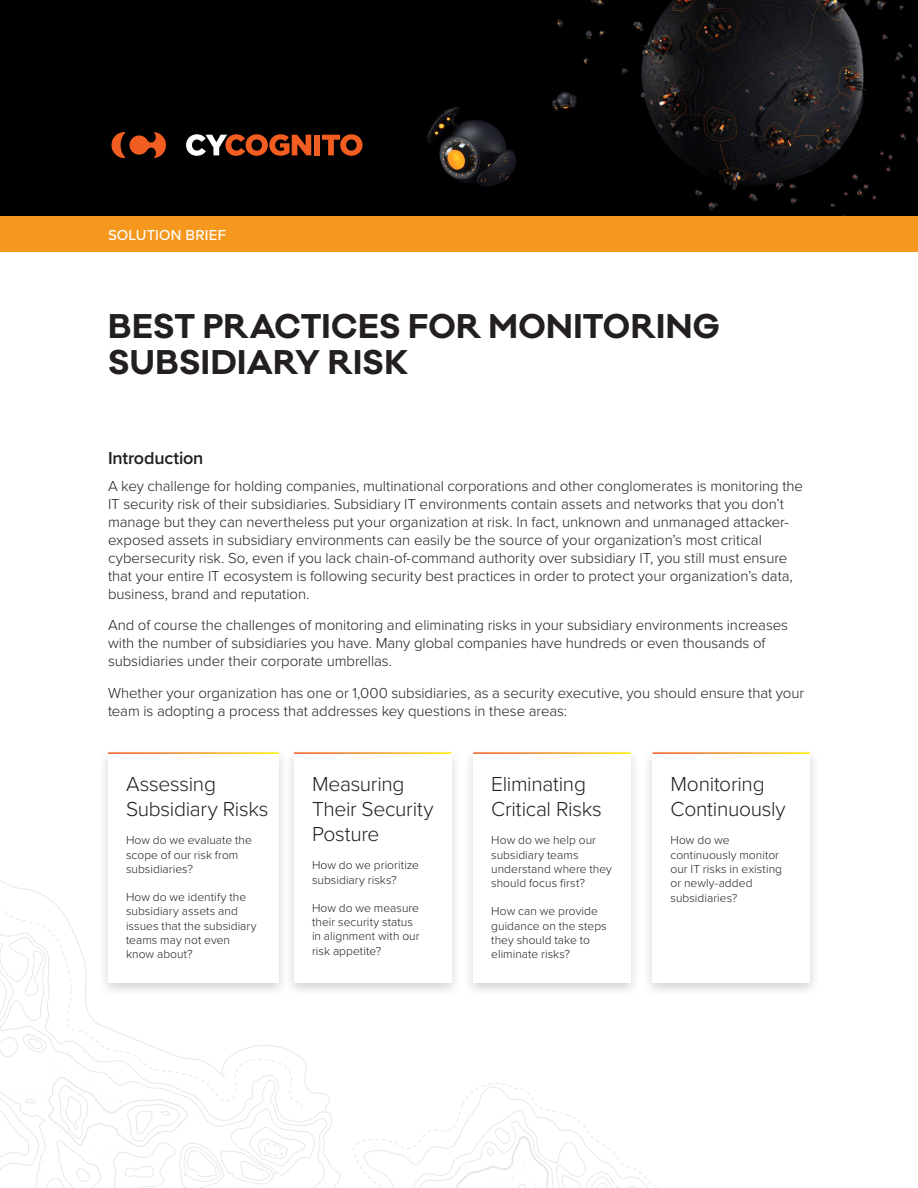
<style>
.page{position:relative;width:918px;height:1188px;background:#fff}
.page>*{position:absolute;margin:0;border:0;box-sizing:border-box;transform-origin:0 0}
.t1{font:700 31.5px/36px "Galano Classic DEMO";letter-spacing:.015em;color:#231f20}
.Shadow_Box_Headline{font:300 21px/25.2px "Proxima Nova";letter-spacing:-.015em;color:#231f20}
.t2{font:600 18px "Proxima Nova";letter-spacing:-.01em;color:#231f20}
.Body{font:300 15px/18px "Proxima Nova";letter-spacing:-.005em;color:#231f20}
.t3{font:500 15px "Proxima Nova";letter-spacing:.015em;color:#fff}
.Graphic_Body{font:300 12px/14.4px "Proxima Nova";letter-spacing:.005em;color:#231f20}
</style>
<div class="page">
<img style="left:0;top:0;width:918px;height:216px">
<div style="left:0;top:216px;width:918px;height:36px;background:#f5981d"></div>
<svg style="left:111px;top:132px;width:55px;height:26px"></svg>
<svg style="left:186px;top:134px;width:125px;height:22px;background:#864b33"></svg>
<div style="left:314px;top:135px;width:6px;height:20px;background:#f25d21"></div>
<svg style="left:322px;top:134px;width:41px;height:22px"></svg>
<svg style="left:0;top:1083px;width:657px;height:105px"></svg>
<svg style="left:0;top:880px;width:332px;height:232px"></svg>
<div style="left:98px;top:747px;width:191px;height:250px;background:#231f20;opacity:.2"></div>
<div style="left:108px;top:752px;width:171px;height:231px;background:#fff"></div>
<div style="left:284px;top:747px;width:177px;height:250px;background:#231f20;opacity:.2"></div>
<div style="left:294px;top:752px;width:158px;height:231px;background:#fff"></div>
<div style="left:463px;top:747px;width:178px;height:250px;background:#231f20;opacity:.2"></div>
<div style="left:473px;top:752px;width:158px;height:231px;background:#fff"></div>
<div style="left:642px;top:747px;width:178px;height:250px;background:#231f20;opacity:.2"></div>
<div style="left:652px;top:752px;width:158px;height:231px;background:#fff"></div>
<p class="t3" style="left:108px;top:224px;width:120px">SOLUTION BRIEF</p>
<p class="t1" style="left:108px;top:310px;width:613px">BEST PRACTICES FOR MONITORING<br>SUBSIDIARY RISK</p>
<h2 class="t2" style="left:108px;top:444px;width:97px">Introduction</h2>
<p class="Body" style="left:108px;top:476px;width:697px">A key challenge for holding companies, multinational corporations and other conglomerates is monitoring the IT security risk of their subsidiaries. Subsidiary IT environments contain assets and networks that you don’t manage but they can nevertheless put your organization at risk. In fact, unknown and unmanaged attacker&shy;exposed assets in subsidiary environments can easily be the source of your organization’s most critical cybersecurity risk. So, even if you lack chain-of-command authority over subsidiary IT, you still must ensure that your entire IT ecosystem is following security best practices in order to protect your organization’s data, business, brand and reputation.</p>
<p class="Body" style="left:108px;top:615px;width:682px">And of course the challenges of monitoring and eliminating risks in your subsidiary environments increases with the number of subsidiaries you have. Many global companies have hundreds or even thousands of subsidiaries under their corporate umbrellas.</p>
<p class="Body" style="left:108px;top:683px;width:698px">Whether your organization has one or 1,000 subsidiaries, as a security executive, you should ensure that your team is adopting a process that addresses key questions in these areas:</p>
<p class="Shadow_Box_Headline" style="left:126px;top:770px;width:144px">Assessing<br>Subsidiary Risks</p>
<p class="Graphic_Body" style="left:126px;top:832px;width:127px">How do we evaluate the scope of our risk from subsidiaries?</p>
<p class="Graphic_Body" style="left:126px;top:889px;width:132px">How do we identify the subsidiary assets and issues that the subsidiary teams may not even know about?</p>
<p class="Shadow_Box_Headline" style="left:312px;top:770px;width:123px">Measuring<br>Their Security<br>Posture</p>
<p class="Graphic_Body" style="left:312px;top:858px;width:108px">How do we prioritize subsidiary risks?</p>
<p class="Graphic_Body" style="left:312px;top:900px;width:109px">How do we measure their security status in alignment with our risk appetite?</p>
<p class="Shadow_Box_Headline" style="left:491px;top:770px;width:112px">Eliminating<br>Critical Risks</p>
<p class="Graphic_Body" style="left:491px;top:832px;width:122px">How do we help our subsidiary teams understand where they should focus first?</p>
<p class="Graphic_Body" style="left:491px;top:903px;width:117px">How can we provide guidance on the steps they should take to eliminate risks?</p>
<p class="Shadow_Box_Headline" style="left:670px;top:770px;width:117px">Monitoring<br>Continuously</p>
<p class="Graphic_Body" style="left:670px;top:832px;width:113px">How do we continuously monitor our IT risks in existing or newly-added subsidiaries?</p>
</div>
